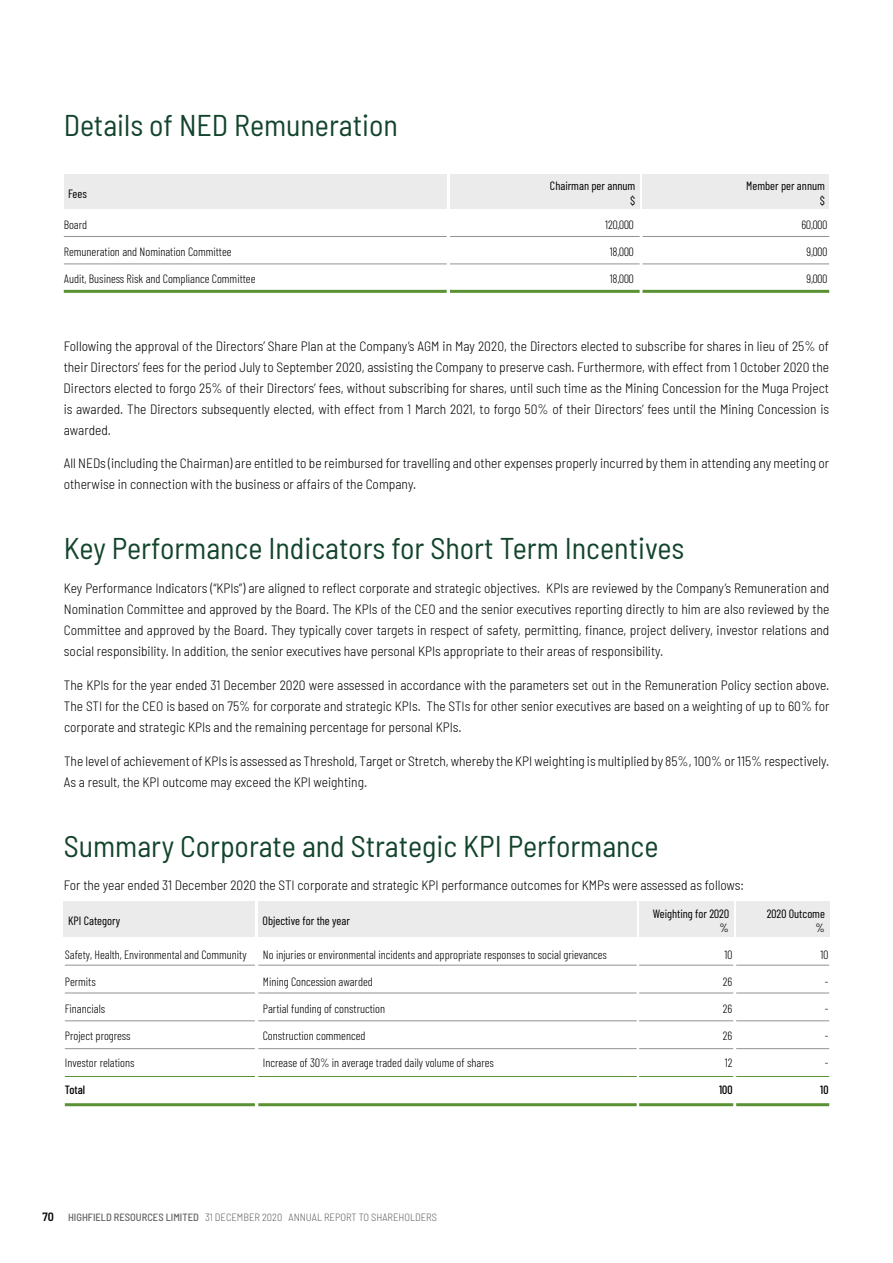
<style>
.page{position:relative;width:893px;height:1263px;background:#fff}
.page>*{position:absolute;margin:0;border:0;box-sizing:border-box;transform-origin:0 0}
.t1{font:semi-condensed 30px "Barlow";color:#13442c}
.t2{font:300 semi-condensed 13.5px/21px "Barlow";color:#000;text-align:justify}
.t3{font:300 12px "Barlow Condensed";color:#000}
.t4{font:12px/14.4px "Barlow Condensed";color:#000;text-align:right}
.t5{font:500 12px "Barlow Condensed";color:#000}
.t6{font:300 semi-condensed 10.5px "Barlow";color:#636363}
.s1{font-weight:600;font-size:12px;color:#000}
.s2{font-weight:500}
</style>
<div class="page">
<hr style="left:450px;top:236px;width:190px;height:1px;background:#929296">
<hr style="left:450px;top:264px;width:190px;height:1px;background:#929296">
<hr style="left:642px;top:236px;width:187px;height:1px;background:#929296">
<hr style="left:642px;top:264px;width:187px;height:1px;background:#929296">
<hr style="left:64px;top:236px;width:383px;height:1px;background:#929296">
<hr style="left:64px;top:264px;width:383px;height:1px;background:#929296">
<hr style="left:450px;top:290px;width:190px;height:3px;background:#599133">
<hr style="left:642px;top:290px;width:187px;height:3px;background:#599133">
<hr style="left:64px;top:290px;width:383px;height:3px;background:#599133">
<div style="left:64px;top:174px;width:383px;height:35px;background:#ebebeb"></div>
<div style="left:450px;top:174px;width:190px;height:35px;background:#ebebeb"></div>
<div style="left:642px;top:174px;width:187px;height:35px;background:#ebebeb"></div>
<hr style="left:639px;top:965px;width:94px;height:1px;background:#929296">
<hr style="left:258px;top:965px;width:379px;height:1px;background:#929296">
<hr style="left:639px;top:992px;width:94px;height:1px;background:#929296">
<hr style="left:258px;top:992px;width:379px;height:1px;background:#929296">
<hr style="left:639px;top:1020px;width:94px;height:1px;background:#929296">
<hr style="left:639px;top:1048px;width:94px;height:1px;background:#929296">
<hr style="left:258px;top:1020px;width:379px;height:1px;background:#929296">
<hr style="left:258px;top:1048px;width:379px;height:1px;background:#929296">
<hr style="left:639px;top:1076px;width:94px;height:1px;background:#599133">
<hr style="left:258px;top:1076px;width:379px;height:1px;background:#599133">
<hr style="left:736px;top:965px;width:93px;height:1px;background:#929296">
<hr style="left:736px;top:992px;width:93px;height:1px;background:#929296">
<hr style="left:736px;top:1020px;width:93px;height:1px;background:#929296">
<hr style="left:736px;top:1048px;width:93px;height:1px;background:#929296">
<hr style="left:736px;top:1076px;width:93px;height:1px;background:#599133">
<hr style="left:65px;top:965px;width:190px;height:1px;background:#929296">
<hr style="left:65px;top:992px;width:190px;height:1px;background:#929296">
<hr style="left:65px;top:1020px;width:190px;height:1px;background:#929296">
<hr style="left:65px;top:1048px;width:190px;height:1px;background:#929296">
<hr style="left:65px;top:1076px;width:190px;height:1px;background:#599133">
<hr style="left:639px;top:1103px;width:94px;height:3px;background:#599133">
<hr style="left:258px;top:1103px;width:379px;height:3px;background:#599133">
<hr style="left:736px;top:1103px;width:93px;height:3px;background:#599133">
<hr style="left:65px;top:1103px;width:190px;height:3px;background:#599133">
<div style="left:64px;top:901px;width:191px;height:36px;background:#ebebeb"></div>
<div style="left:258px;top:901px;width:379px;height:36px;background:#ebebeb"></div>
<div style="left:639px;top:901px;width:94px;height:36px;background:#ebebeb"></div>
<div style="left:736px;top:901px;width:93px;height:36px;background:#ebebeb"></div>
<h1 class="t1" style="left:64px;top:104px;width:336px">Details of NED Remuneration</h1>
<p class="t4" style="left:68px;top:186px;width:20px">Fees</p>
<p class="t4" style="left:550px;top:179px;width:87px">Chairman per annum $</p>
<p class="t4" style="left:746px;top:179px;width:80px">Member per annum $</p>
<p class="t3" style="left:64px;top:217px;width:25px">Board</p>
<p class="t3" style="left:605px;top:217px;width:30px">120,000</p>
<p class="t3" style="left:801px;top:217px;width:27px">60,000</p>
<p class="t3" style="left:64px;top:244px;width:169px">Remuneration and Nomination Committee</p>
<p class="t3" style="left:610px;top:244px;width:26px">18,000</p>
<p class="t3" style="left:806px;top:244px;width:22px">9,000</p>
<p class="t3" style="left:64px;top:271px;width:193px">Audit, Business Risk and Compliance Committee</p>
<p class="t3" style="left:610px;top:271px;width:26px">18,000</p>
<p class="t3" style="left:806px;top:271px;width:22px">9,000</p>
<p class="t2" style="left:64px;top:334px;width:767px">Following the approval of the Directors’ Share Plan at the Company’s AGM in May 2020, the Directors elected to subscribe for shares in lieu of 25% of their Directors’ fees for the period July to September 2020, assisting the Company to preserve cash. Furthermore, with effect from 1 October 2020 the Directors elected to forgo 25% of their Directors’ fees, without subscribing for shares, until such time as the Mining Concession for the Muga Project is awarded. The Directors subsequently elected, with effect from 1 March 2021, to forgo 50% of their Directors’ fees until the Mining Concession is awarded.</p>
<p class="t2" style="left:64px;top:452px;width:767px">All NEDs (including the Chairman) are entitled to be reimbursed for travelling and other expenses properly incurred by them in attending any meeting or otherwise in connection with the business or affairs of the Company.</p>
<h1 class="t1" style="left:64px;top:527px;width:622px">Key Performance Indicators for Short Term Incentives</h1>
<p class="t2" style="left:64px;top:577px;width:767px">Key Performance Indicators (“KPIs”) are aligned to reflect corporate and strategic objectives. KPIs are reviewed by the Company’s Remuneration and Nomination Committee and approved by the Board. The KPIs of the CEO and the senior executives reporting directly to him are also reviewed by the Committee and approved by the Board. They typically cover targets in respect of safety, permitting, finance, project delivery, investor relations and social responsibility. In addition, the senior executives have personal KPIs appropriate to their areas of responsibility.</p>
<p class="t2" style="left:64px;top:673px;width:767px">The KPIs for the year ended 31 December 2020 were assessed in accordance with the parameters set out in the Remuneration Policy section above.<br>The STI for the CEO is based on 75% for corporate and strategic KPIs. The STIs for other senior executives are based on a weighting of up to 60% for corporate and strategic KPIs and the remaining percentage for personal KPIs.</p>
<p class="t2" style="left:64px;top:749px;width:767px">The level of achievement of KPIs is assessed as Threshold, Target or Stretch,whereby the KPIweighting is multiplied by 85%, 100% or115% respectively.<br>As a result, the KPI outcome may exceed the KPI weighting.</p>
<h1 class="t1" style="left:64px;top:824px;width:596px">Summary Corporate and Strategic KPI Performance</h1>
<p class="t2" style="left:64px;top:874px;width:682px">For the year ended 31 December 2020 the STI corporate and strategic KPI performance outcomes for KMPs were assessed as follows:</p>
<p class="t4" style="left:68px;top:913px;width:54px">KPI Category</p>
<p class="t4" style="left:263px;top:913px;width:89px">Objective for the year</p>
<p class="t4" style="left:653px;top:906px;width:78px">Weighting for 2020 %</p>
<p class="t4" style="left:767px;top:906px;width:60px">2020 Outcome %</p>
<p class="t3" style="left:65px;top:947px;width:183px">Safety, Health, Environmental and Community</p>
<p class="t3" style="left:263px;top:947px;width:346px">No injuries or environmental incidents and appropriate responses to social grievances</p>
<p class="t3" style="left:725px;top:947px;width:9px">10</p>
<p class="t3" style="left:821px;top:947px;width:9px">10</p>
<p class="t3" style="left:65px;top:974px;width:32px">Permits</p>
<p class="t3" style="left:263px;top:974px;width:111px">Mining Concession awarded</p>
<p class="t3" style="left:723px;top:974px;width:11px">26</p>
<p class="t3" style="left:825px;top:974px;width:5px">-</p>
<p class="t3" style="left:65px;top:1001px;width:42px">Financials</p>
<p class="t3" style="left:263px;top:1001px;width:124px">Partial funding of construction</p>
<p class="t3" style="left:723px;top:1001px;width:11px">26</p>
<p class="t3" style="left:825px;top:1001px;width:5px">-</p>
<p class="t3" style="left:65px;top:1028px;width:67px">Project progress</p>
<p class="t3" style="left:263px;top:1028px;width:104px">Construction commenced</p>
<p class="t3" style="left:723px;top:1028px;width:11px">26</p>
<p class="t3" style="left:825px;top:1028px;width:5px">-</p>
<p class="t3" style="left:65px;top:1055px;width:71px">Investor relations</p>
<p class="t3" style="left:263px;top:1055px;width:233px">Increase of 30% in average traded daily volume of shares</p>
<p class="t3" style="left:725px;top:1055px;width:9px">12</p>
<p class="t3" style="left:825px;top:1055px;width:5px">-</p>
<p class="t5" style="left:65px;top:1083px;width:22px">Total</p>
<p class="t5" style="left:719px;top:1083px;width:15px">100</p>
<p class="t5" style="left:820px;top:1083px;width:10px">10</p>
<p class="t6" style="left:43px;top:1209px;width:396px"><span class="s1">70</span> <span class="s2">HIGHFIELD RESOURCES LIMITED</span> 31 DECEMBER 2020 ANNUAL REPORT TO SHAREHOLDERS</p>
</div>
